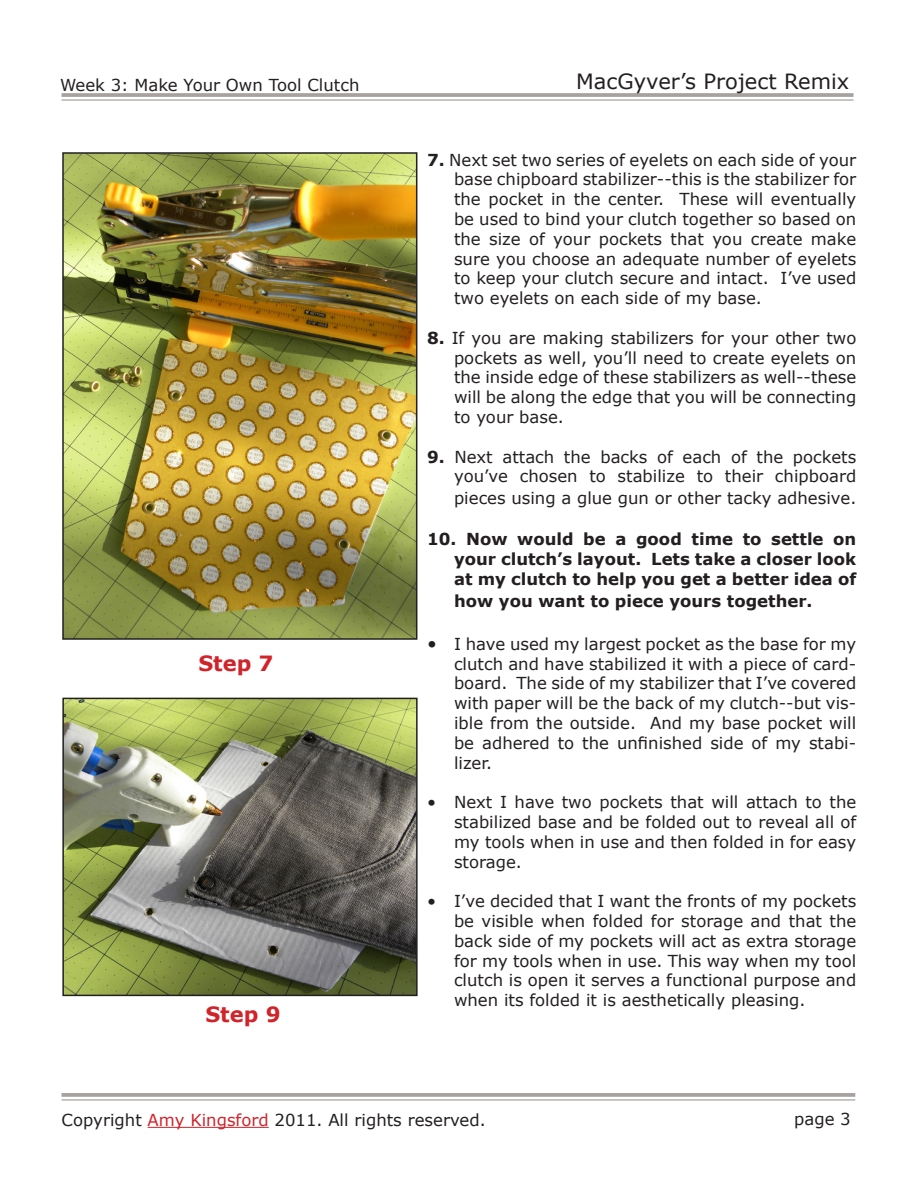
<style>
.page{position:relative;width:918px;height:1188px;background:#fff}
.page>*{position:absolute;margin:0;border:0;box-sizing:border-box;transform-origin:0 0}
.t1{font:21px "Verdana";color:#231f20}
.t2{font:700 21px "Verdana";color:#d1232a}
.t3{font:16.5px/19.8px "Verdana";color:#231f20;text-align:justify}
.t4{font:700 16.5px/19.8px "Verdana";color:#231f20;text-align:justify}
.s1{font-weight:700}
.s2{font-size:18px}
.s3{color:#d1232a}
</style>
<div class="page">
<svg style="left:62px;top:1093px;width:793px;height:4px;background:#aca7a5"></svg>
<hr style="left:62px;top:1099px;width:793px;height:2px;background:#a7a2a0">
<hr style="left:62px;top:93px;width:792px;height:4px;background:#afaba9">
<hr style="left:62px;top:99px;width:792px;height:2px;background:#a7a2a0">
<hr style="left:148px;top:1127px;width:121px;height:1px;background:#d1232a">
<img style="left:65px;top:155px;width:349px;height:482px">
<div style="left:62px;top:152px;width:355px;height:488px;border:2px solid #231f20"></div>
<img style="left:65px;top:701px;width:350px;height:292px">
<div style="left:62px;top:698px;width:356px;height:298px;border:2px solid #231f20"></div>
<p class="t3" style="left:60px;top:75px;width:301px">Week 3: Make Your Own Tool Clutch</p>
<p class="t1" style="left:576px;top:67px;width:275px">MacGyver’s Project Remix</p>
<p class="t2" style="left:198px;top:648px;width:77px">Step 7</p>
<p class="t2" style="left:205px;top:999px;width:77px">Step 9</p>
<p class="t3" style="left:454px;top:150px;width:404px;text-indent:-27px"><span class="s1">7.</span> Next set two series of eyelets on each side of your base chipboard stabilizer--this is the stabilizer for the pocket in the center. These will eventually be used to bind your clutch together so based on the size of your pockets that you create make sure you choose an adequate number of eyelets to keep your clutch secure and intact. I’ve used two eyelets on each side of my base.</p>
<p class="t3" style="left:454px;top:328px;width:404px;text-indent:-27px"><span class="s1">8.</span> If you are making stabilizers for your other two pockets as well, you’ll need to create eyelets on the inside edge of these stabilizers as well--these will be along the edge that you will be connecting to your base.</p>
<p class="t3" style="left:427px;top:447px;width:431px;text-align:right"><span class="s1">9.</span> Next attach the backs of each of the pockets you’ve chosen to stabilize to their chipboard</p>
<p class="t3" style="left:454px;top:488px;width:404px">pieces using a glue gun or other tacky adhesive.</p>
<p class="t4" style="left:454px;top:529px;width:404px;text-indent:-27px">10. Now would be a good time to settle on your clutch’s layout. Lets take a closer look at my clutch to help you get a better idea of</p>
<p class="t4" style="left:454px;top:590px;width:360px">how you want to piece yours together.</p>
<p class="t3" style="left:454px;top:634px;width:404px;text-indent:-27px"><span class="s2">•</span> I have used my largest pocket as the base for my clutch and have stabilized it with a piece of card&shy;board. The side of my stabilizer that I’ve covered with paper will be the back of my clutch--but vis&shy;ible from the outside. And my base pocket will be adhered to the unfinished side of my stabi&shy;lizer.</p>
<p class="t3" style="left:454px;top:792px;width:404px;text-indent:-27px">• Next I have two pockets that will attach to the stabilized base and be folded out to reveal all of my tools when in use and then folded in for easy storage.</p>
<p class="t3" style="left:454px;top:891px;width:404px;text-indent:-27px">• I’ve decided that I want the fronts of my pockets be visible when folded for storage and that the back side of my pockets will act as extra storage for my tools when in use. This way when my tool clutch is open it serves a functional purpose and when its folded it is aesthetically pleasing.</p>
<p class="t3" style="left:62px;top:1110px;width:426px">Copyright <span class="s3">Amy Kingsford</span> 2011. All rights reserved.</p>
<p class="t3" style="left:794px;top:1109px;width:58px">page 3</p>
</div>
